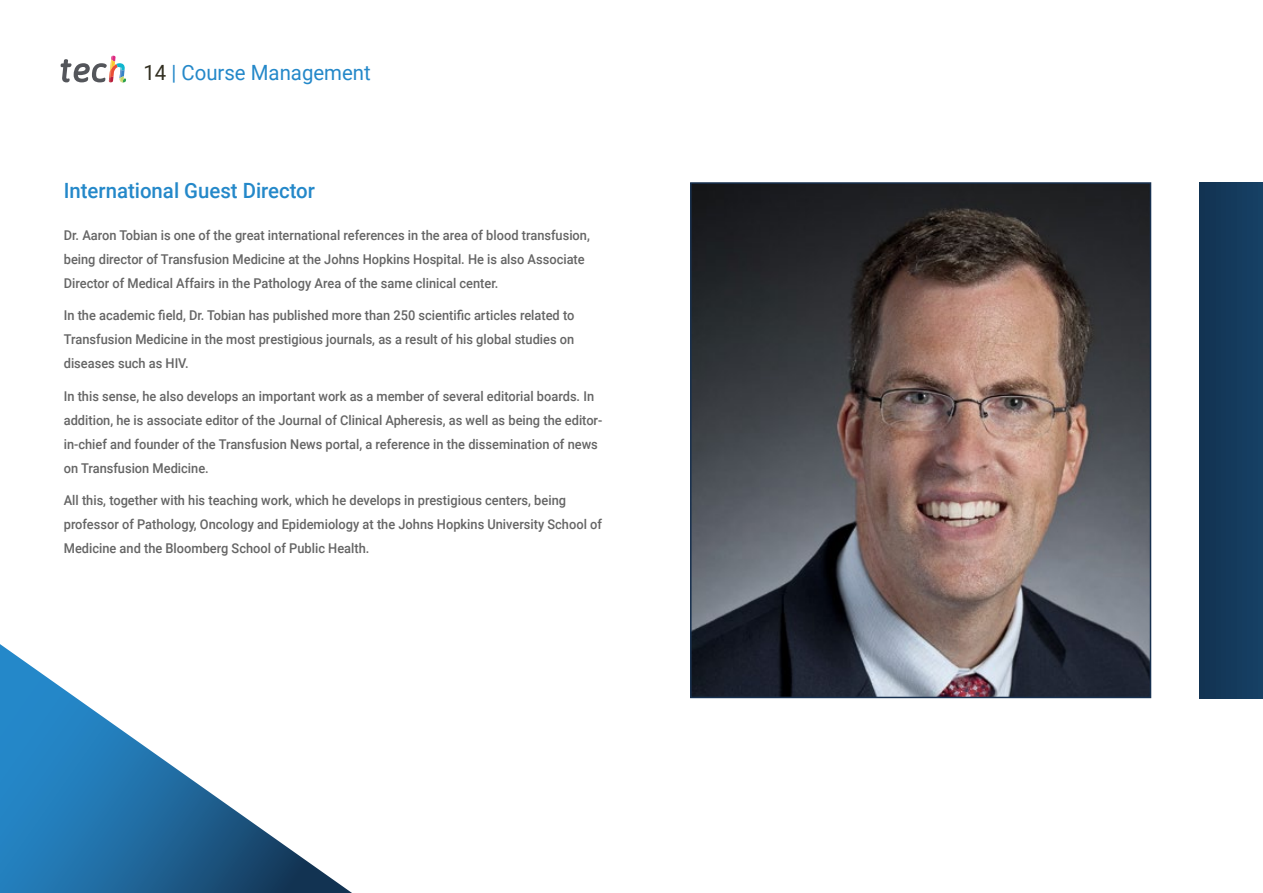
<style>
.page{position:relative;width:1263px;height:893px;background:#fff}
.page>*{position:absolute;margin:0;border:0;box-sizing:border-box;transform-origin:0 0}
.t1{font:500 21px "Roboto";color:#2488c9}
.t2{font:21px "Roboto";color:#2488c9}
.t3{font:500 13.5px/24px "Roboto";color:#656565;scale:.95 1}
.s1{color:#312e20}
</style>
<div class="page">
<img style="left:693px;top:185px;width:455px;height:510px">
<div style="left:690px;top:182px;width:461px;height:516px;border:2px solid #17304f"></div>
<svg style="left:0;top:644px;width:352px;height:249px"></svg>
<div style="left:1199px;top:182px;width:64px;height:516px;background:#14395b"></div>
<svg style="left:61px;top:56px;width:65px;height:27px"></svg>
<h1 class="t2" style="left:144px;top:57px;width:229px"><span class="s1">14</span> | Course Management</h1>
<h1 class="t1" style="left:64px;top:176px;width:253px">International Guest Director</h1>
<p class="t3" style="left:64px;top:222px;width:555px">Dr. Aaron Tobian is one of the great international references in the area of blood transfusion, being director of Transfusion Medicine at the Johns Hopkins Hospital. He is also Associate<br>Director of Medical Affairs in the Pathology Area of the same clinical center.</p>
<p class="t3" style="left:64px;top:303px;width:539px;text-align:justify">In the academic field, Dr. Tobian has published more than 250 scientific articles related to Transfusion Medicine in the most prestigious journals, as a result of his global studies on diseases such as HIV.</p>
<p class="t3" style="left:64px;top:383px;width:568px">In this sense, he also develops an important work as a member of several editorial boards. In addition, he is associate editor of the Journal of Clinical Apheresis, as well as being the editor&shy;in-chief and founder of the Transfusion News portal, a reference in the dissemination of news on Transfusion Medicine.</p>
<p class="t3" style="left:64px;top:488px;width:568px">All this, together with his teaching work, which he develops in prestigious centers, being professor of Pathology, Oncology and Epidemiology at the Johns Hopkins University School of<br>Medicine and the Bloomberg School of Public Health.</p>
</div>
